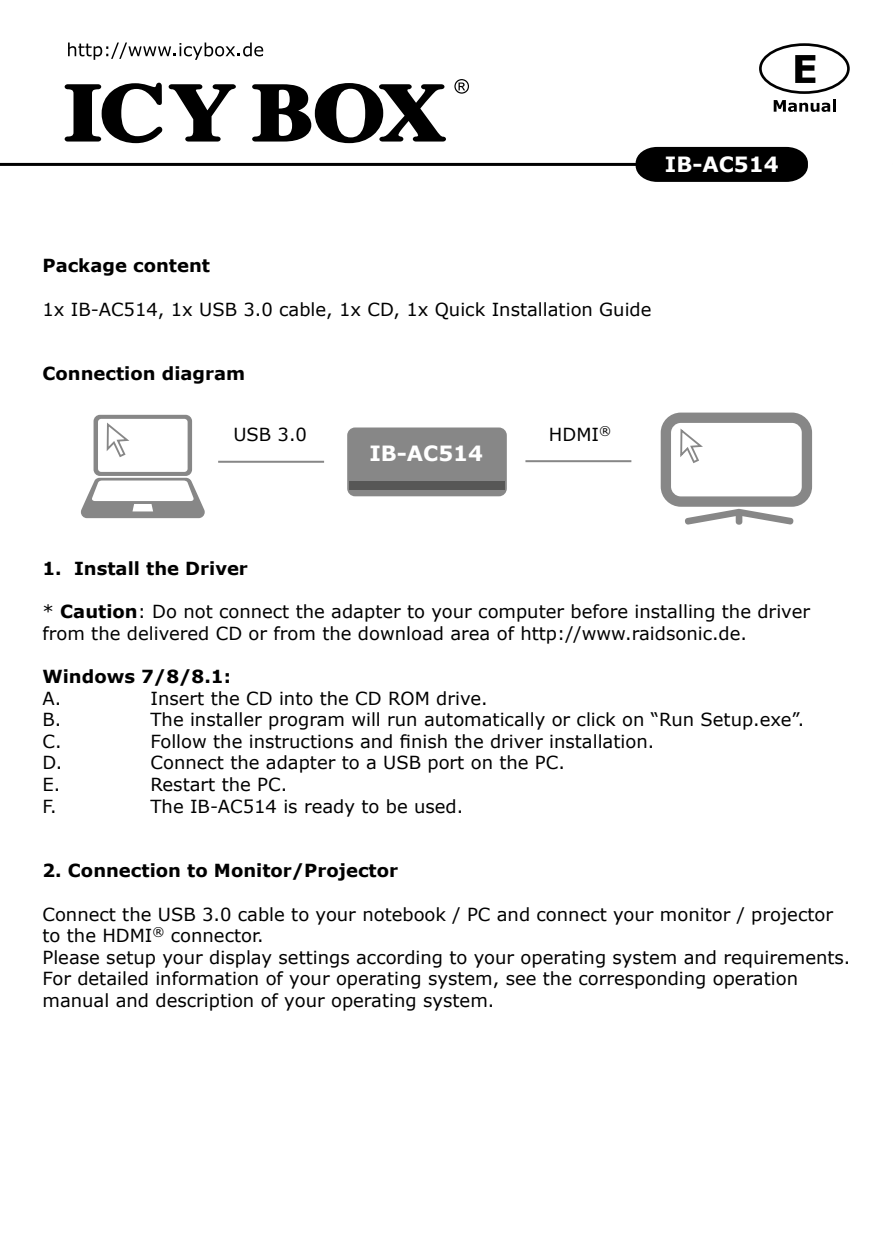
<style>
.page{position:relative;width:893px;height:1259px;background:#fff}
.page>*{position:absolute;margin:0;border:0;box-sizing:border-box;transform-origin:0 0}
.t1{font:700 21px "Verdana";color:#fff}
.t2{font:18px/21.6px "Verdana";color:#000}
.t3{font:700 18px "Verdana";color:#000}
.s1{font-weight:700}
</style>
<div class="page">
<div style="left:759px;top:43px;width:91px;height:51px;border:3px solid #000;border-radius:50%"></div>
<svg style="left:795px;top:55px;width:20px;height:28px"></svg>
<svg style="left:774px;top:100px;width:62px;height:12px"></svg>
<svg style="left:68px;top:43px;width:195px;height:17px"></svg>
<hr style="left:0;top:163px;width:646px;height:3px;background:#000">
<svg style="left:636px;top:147px;width:172px;height:35px;background:#0d0d0d"></svg>
<svg style="left:65px;top:82px;width:98px;height:61px"></svg>
<svg style="left:169px;top:84px;width:67px;height:58px"></svg>
<svg style="left:252px;top:83px;width:194px;height:60px"></svg>
<svg style="left:454px;top:79px;width:15px;height:15px"></svg>
<hr style="left:525px;top:460px;width:106px;height:2px;background:#878787">
<svg style="left:81px;top:415px;width:124px;height:103px"></svg>
<div style="left:347px;top:427px;width:160px;height:69px;background:#878787;border-radius:8px"></div>
<hr style="left:218px;top:461px;width:106px;height:2px;background:#878787">
<div style="left:349px;top:481px;width:156px;height:9px;background:#575756"></div>
<svg style="left:661px;top:412px;width:151px;height:113px"></svg>
<p class="t1" style="left:665px;top:149px;width:115px">IB-AC514</p>
<p class="t3" style="left:43px;top:253px;width:169px">Package content</p>
<p class="t2" style="left:43px;top:298px;width:610px">1x IB-AC514, 1x USB 3.0 cable, 1x CD, 1x Quick Installation Guide</p>
<p class="t3" style="left:43px;top:361px;width:204px">Connection diagram</p>
<p class="t2" style="left:233px;top:423px;width:75px">USB 3.0</p>
<p class="t2" style="left:549px;top:423px;width:64px">HDMI<sup>®</sup></p>
<p class="t1" style="left:369px;top:439px;width:115px">IB-AC514</p>
<p class="t3" style="left:43px;top:555px;width:207px">1. Install the Driver</p>
<p class="t2" style="left:43px;top:600px;width:769px">* <span class="s1">Caution</span>: Do not connect the adapter to your computer before installing the driver from the delivered CD or from the download area of http://www.raidsonic.de.</p>
<p class="t3" style="left:43px;top:663px;width:190px">Windows 7/8/8.1:</p>
<p class="t2" style="left:43px;top:687px;width:20px">A.</p>
<p class="t2" style="left:151px;top:687px;width:339px">Insert the CD into the CD ROM drive.</p>
<p class="t2" style="left:43px;top:708px;width:20px">B.</p>
<p class="t2" style="left:151px;top:708px;width:655px">The installer program will run automatically or click on “Run Setup.exe”.</p>
<p class="t2" style="left:43px;top:730px;width:21px">C.</p>
<p class="t2" style="left:151px;top:730px;width:505px">Follow the instructions and finish the driver installation.</p>
<p class="t2" style="left:43px;top:752px;width:21px">D.</p>
<p class="t2" style="left:151px;top:752px;width:416px">Connect the adapter to a USB port on the PC.</p>
<p class="t2" style="left:43px;top:773px;width:19px">E.</p>
<p class="t2" style="left:151px;top:773px;width:138px">Restart the PC.</p>
<p class="t2" style="left:43px;top:795px;width:16px">F.</p>
<p class="t2" style="left:151px;top:795px;width:314px">The IB-AC514 is ready to be used.</p>
<p class="t3" style="left:43px;top:858px;width:357px">2. Connection to Monitor/Projector</p>
<p class="t2" style="left:43px;top:903px;width:809px">Connect the USB 3.0 cable to your notebook / PC and connect your monitor / projector to the HDMI<sup>®</sup> connector.<br>Please setup your display settings according to your operating system and requirements.<br>For detailed information of your operating system, see the corresponding operation manual and description of your operating system.</p>
</div>
